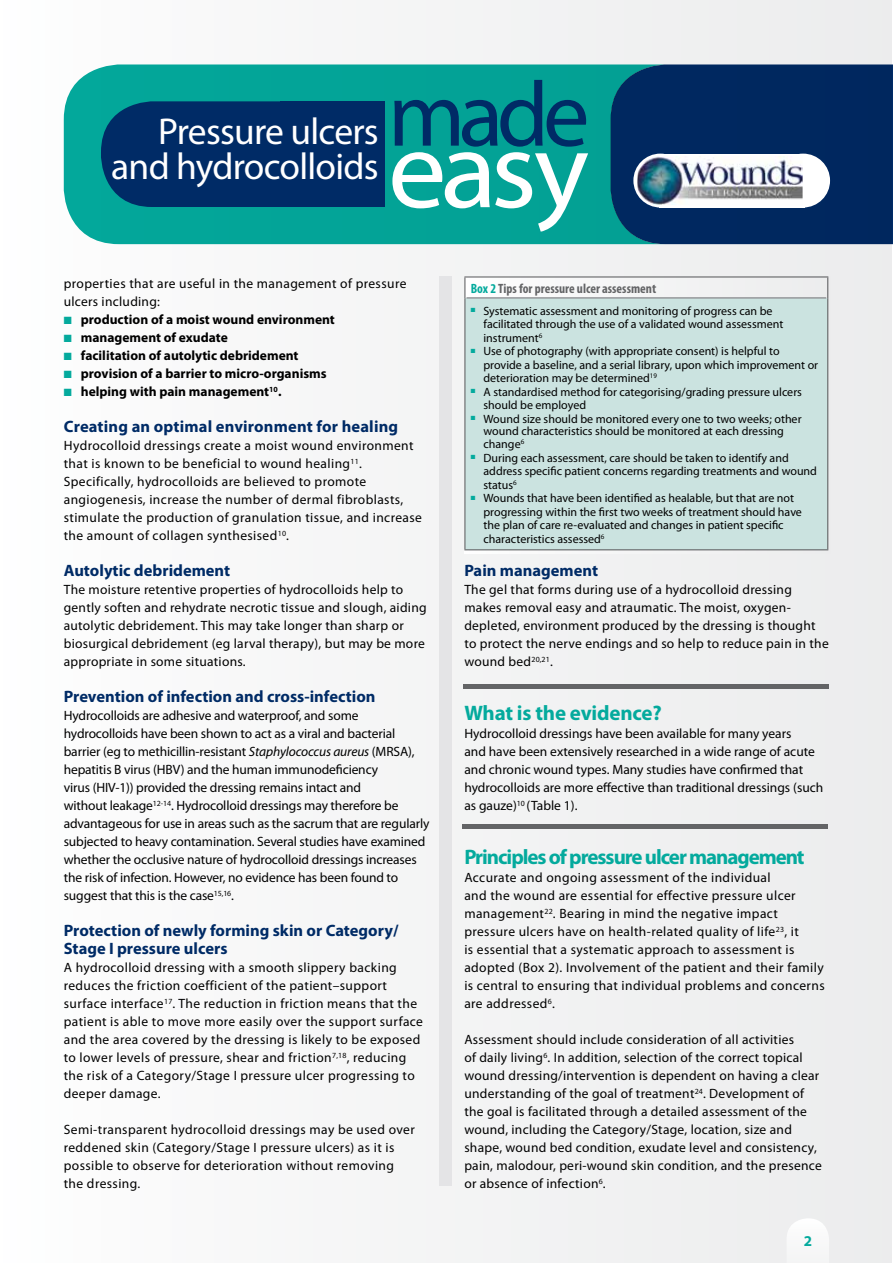
<style>
.page{position:relative;width:893px;height:1263px;background:#fff}
.page>*{position:absolute;margin:0;border:0;box-sizing:border-box;transform-origin:0 0}
.t1{font:111.3px "Myriad Pro";color:#fff;scale:1.05 1}
.t2{font:92.55px "Myriad Pro";color:#002b66}
.t3{font:37.5px/34.5px "Myriad Pro";letter-spacing:-.02em;color:#fff;text-align:right}
.t4{font:700 21px "Myriad Pro";letter-spacing:-.05em;color:#04aa9d}
.t5{font:700 21px "Myriad Pro";letter-spacing:-.01em;color:#04aa9d}
.t6{font:700 16.5px/18px "Myriad Pro";color:#002b66}
.t7{font:700 15px "Myriad Pro";color:#04aa9d}
.t8{font:13.5px/18px "Myriad Pro";letter-spacing:.02em;color:#000}
.t9{font:13.5px/18px "Myriad Pro";letter-spacing:-.01em;color:#000}
.t10{font:13.5px/18px "Myriad Pro";color:#000}
.t11{font:700 13.5px "Myriad Pro";color:#000}
.t12{font:700 condensed 13.5px "Myriad Pro";color:#636466}
.t13{font:12px/13.5px "Myriad Pro";color:#000}
.s1{color:#04aa9d}
.s2{font-style:italic}
</style>
<div class="page">
<div style="left:0;top:0;width:892px;height:1263px;background:#f5f5f5"></div>
<div style="left:64px;top:64px;width:547px;height:180px;background:#03a396"></div>
<div style="left:101px;top:101px;width:269px;height:106px;background:#002b66;border-radius:51px"></div>
<div style="left:280px;top:101px;width:105px;height:106px;background:#002b66"></div>
<div style="left:611px;top:64px;width:282px;height:180px;background:#00285f"></div>
<svg style="left:633px;top:154px;width:54px;height:53px"></svg>
<div style="left:659px;top:154px;width:146px;height:53px;background:#fff"></div>
<div style="left:776px;top:154px;width:54px;height:53px;background:#fff;border-radius:50%"></div>
<img style="left:637px;top:156px;width:166px;height:49px">
<div style="left:439px;top:276px;width:13px;height:910px;background:#e4e4e6"></div>
<hr style="left:462px;top:825px;width:366px;height:4px;background:#636466">
<svg style="left:464px;top:276px;width:365px;height:275px"></svg>
<div style="left:465px;top:299px;width:363px;height:251px;background:#cbe3e0"></div>
<svg style="left:827px;top:278px;width:1px;height:21px"></svg>
<hr style="left:827px;top:299px;width:1px;height:250px;background:#636466">
<hr style="left:464px;top:276px;width:364px;height:2px;background:#636466">
<svg style="left:464px;top:278px;width:1px;height:21px"></svg>
<hr style="left:464px;top:299px;width:1px;height:250px;background:#636466">
<hr style="left:464px;top:549px;width:364px;height:1px;background:#636466">
<hr style="left:466px;top:297px;width:360px;height:2px;background:#939598">
<div style="left:463px;top:684px;width:366px;height:5px;background:#636466"></div>
<h3 class="t3" style="left:111px;top:114px;width:269px">Pressure ulcers and hydrocolloids</h3>
<h2 class="t2" style="left:388px;top:58px;width:203px">made</h2>
<h1 class="t1" style="left:388px;top:101px;width:193px">easy</h1>
<p class="t8" style="left:64px;top:274px;width:344px">properties that are useful in the management of pressure ulcers including:</p>
<p class="t11" style="left:64px;top:311px;width:273px"><span class="s1">■</span> production of a moist wound environment</p>
<p class="t11" style="left:64px;top:329px;width:166px"><span class="s1">■</span> management of exudate</p>
<p class="t11" style="left:64px;top:347px;width:236px"><span class="s1">■</span> facilitation of autolytic debridement</p>
<p class="t11" style="left:64px;top:365px;width:264px"><span class="s1">■</span> provision of a barrier to micro-organisms</p>
<p class="t11" style="left:64px;top:383px;width:219px"><span class="s1">■</span> helping with pain management<sup>10</sup>.</p>
<p class="t6" style="left:64px;top:417px;width:336px">Creating an optimal environment for healing</p>
<p class="t8" style="left:64px;top:436px;width:360px">Hydrocolloid dressings create a moist wound environment that is known to be beneficial to wound healing<sup>11</sup>.<br>Specifically, hydrocolloids are believed to promote angiogenesis, increase the number of dermal fibroblasts, stimulate the production of granulation tissue, and increase the amount of collagen synthesised<sup>10</sup>.</p>
<p class="t6" style="left:64px;top:561px;width:168px">Autolytic debridement</p>
<p class="t8" style="left:64px;top:580px;width:364px">The moisture retentive properties of hydrocolloids help to gently soften and rehydrate necrotic tissue and slough, aiding autolytic debridement. This may take longer than sharp or biosurgical debridement (eg larval therapy), but may be more appropriate in some situations.</p>
<p class="t6" style="left:64px;top:687px;width:313px">Prevention of infection and cross-infection</p>
<p class="t9" style="left:64px;top:706px;width:367px">Hydrocolloids are adhesive and waterproof, and some hydrocolloids have been shown to act as a viral and bacterial barrier (eg to methicillin-resistant <span class="s2">Staphylococcus aureus</span> (MRSA), hepatitis B virus (HBV) and the human immunodeficiency<br>virus (HIV-1)) provided the dressing remains intact and<br>without leakage<sup>12-14</sup>. Hydrocolloid dressings may therefore be advantageous for use in areas such as the sacrum that are regularly subjected to heavy contamination. Several studies have examined whether the occlusive nature of hydrocolloid dressings increases the risk of infection. However, no evidence has been found to suggest that this is the case<sup>15,16</sup>.</p>
<p class="t6" style="left:64px;top:921px;width:336px">Protection of newly forming skin or Category/<br>Stage I pressure ulcers</p>
<p class="t8" style="left:64px;top:958px;width:361px">A hydrocolloid dressing with a smooth slippery backing reduces the friction coefficient of the patient–support surface interface<sup>17</sup>. The reduction in friction means that the patient is able to move more easily over the support surface and the area covered by the dressing is likely to be exposed to lower levels of pressure, shear and friction<sup>7,18</sup>, reducing the risk of a Category/Stage I pressure ulcer progressing to deeper damage.</p>
<p class="t8" style="left:64px;top:1120px;width:352px">Semi-transparent hydrocolloid dressings may be used over reddened skin (Category/Stage I pressure ulcers) as it is possible to observe for deterioration without removing the dressing.</p>
<p class="t12" style="left:471px;top:280px;width:187px"><span class="s1">Box 2</span> Tips for pressure ulcer assessment</p>
<p class="t13" style="left:483px;top:304px;width:301px;text-indent:-13px"><sup>■</sup> Systematic assessment and monitoring of progress can be facilitated through the use of a validated wound assessment instrument<sup>6</sup></p>
<p class="t13" style="left:483px;top:344px;width:336px;text-indent:-13px"><sup>■</sup> Use of photography (with appropriate consent) is helpful to provide a baseline, and a serial library, upon which improvement or deterioration may be determined<sup>19</sup></p>
<p class="t13" style="left:483px;top:385px;width:320px;text-indent:-13px"><sup>■</sup> A standardised method for categorising/grading pressure ulcers should be employed</p>
<p class="t13" style="left:471px;top:412px;width:332px;line-height:12px;text-align:center"><sup>■</sup> Wound size should be monitored every one to two weeks; other wound characteristics should be monitored at each dressing</p>
<p class="t13" style="left:483px;top:437px;width:42px">change<sup>6</sup></p>
<p class="t13" style="left:483px;top:451px;width:335px;text-indent:-13px"><sup>■</sup> During each assessment, care should be taken to identify and address specific patient concerns regarding treatments and wound status<sup>6</sup></p>
<p class="t13" style="left:483px;top:491px;width:320px;text-indent:-13px"><sup>■</sup> Wounds that have been identified as healable, but that are not progressing within the first two weeks of treatment should have the plan of care re-evaluated and changes in patient specific characteristics assessed<sup>6</sup></p>
<p class="t6" style="left:464px;top:561px;width:135px">Pain management</p>
<p class="t8" style="left:464px;top:580px;width:366px">The gel that forms during use of a hydrocolloid dressing makes removal easy and atraumatic. The moist, oxygen&shy;depleted, environment produced by the dressing is thought to protect the nerve endings and so help to reduce pain in the wound bed<sup>20,21</sup>.</p>
<h3 class="t5" style="left:464px;top:699px;width:199px">What is the evidence?</h3>
<p class="t10" style="left:464px;top:724px;width:360px">Hydrocolloid dressings have been available for many years<br>and have been extensively researched in a wide range of acute and chronic wound types. Many studies have confirmed that hydrocolloids are more effective than traditional dressings (such as gauze)<sup>10</sup> (Table 1).</p>
<h3 class="t4" style="left:464px;top:843px;width:342px">Principles of pressure ulcer management</h3>
<p class="t8" style="left:464px;top:868px;width:362px">Accurate and ongoing assessment of the individual<br>and the wound are essential for effective pressure ulcer management<sup>22</sup>. Bearing in mind the negative impact pressure ulcers have on health-related quality of life<sup>23</sup>, it<br>is essential that a systematic approach to assessment is adopted (Box 2). Involvement of the patient and their family is central to ensuring that individual problems and concerns are addressed<sup>6</sup>.</p>
<p class="t8" style="left:464px;top:1030px;width:359px">Assessment should include consideration of all activities<br>of daily living<sup>6</sup>. In addition, selection of the correct topical wound dressing/intervention is dependent on having a clear understanding of the goal of treatment<sup>24</sup>. Development of the goal is facilitated through a detailed assessment of the wound, including the Category/Stage, location, size and shape, wound bed condition, exudate level and consistency, pain, malodour, peri-wound skin condition, and the presence or absence of infection<sup>6</sup>.</p>
<p class="t7" style="left:804px;top:1231px;width:10px">2</p>
</div>
